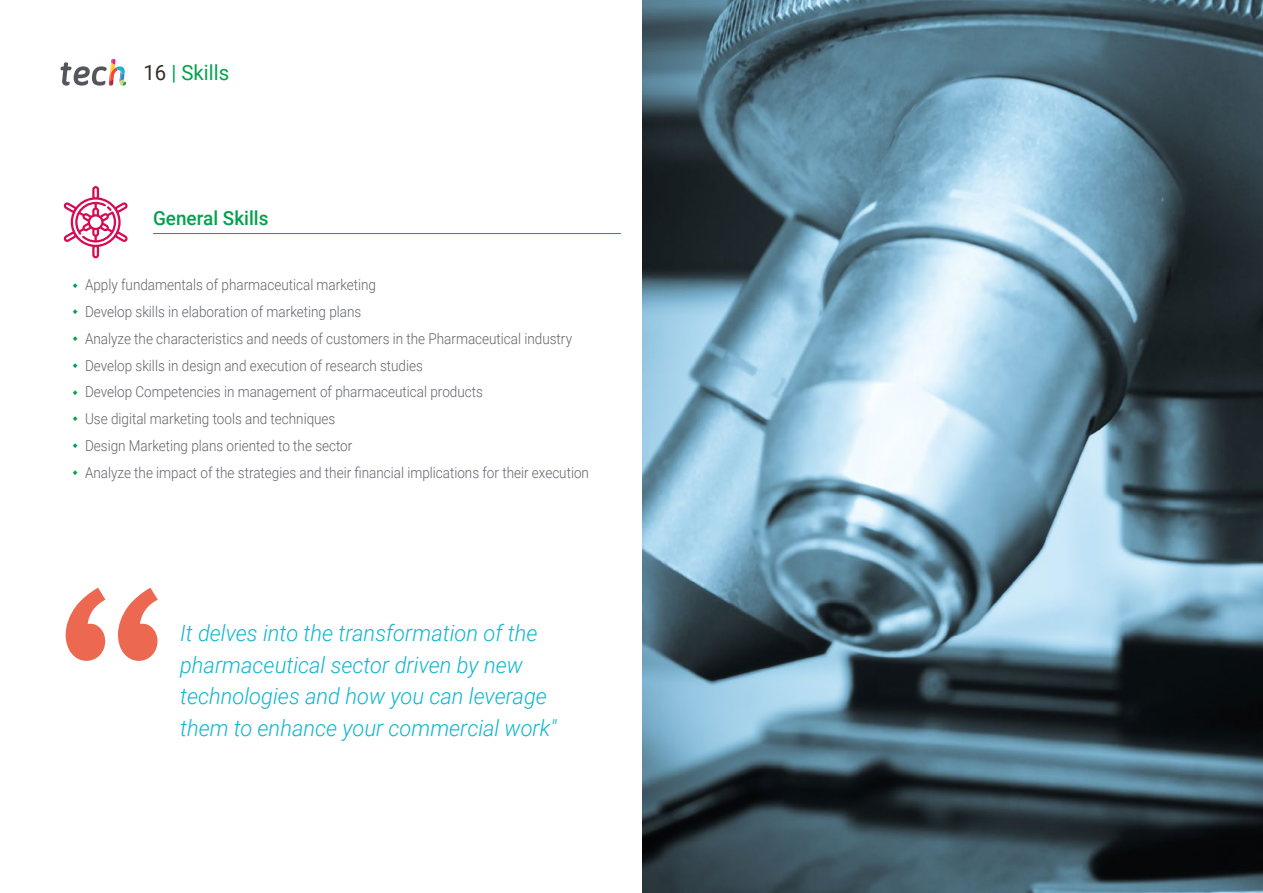
<style>
.page{position:relative;width:1263px;height:893px;background:#fff}
.page>*{position:absolute;margin:0;border:0;box-sizing:border-box;transform-origin:0 0}
.t1{font:italic 300 22.5px/31.5px "Roboto";color:#0fb6cf}
.t2{font:21px "Roboto";color:#04a14d}
.t3{font:500 19.5px "Roboto";color:#04a14d}
.t4{font:300 15px/26.7px "Roboto";color:#61646a;scale:.9 1}
.s1{color:#312e20}
</style>
<div class="page">
<svg style="left:61px;top:59px;width:65px;height:27px"></svg>
<hr style="left:153px;top:233px;width:468px;height:1px;background:#04a14d">
<svg style="left:63px;top:186px;width:65px;height:72px"></svg>
<svg style="left:66px;top:588px;width:92px;height:73px"></svg>
<img style="left:642px;top:0;width:621px;height:893px">
<h2 class="t2" style="left:144px;top:57px;width:87px"><span class="s1">16</span> | Skills</h2>
<h3 class="t3" style="left:153px;top:205px;width:117px">General Skills</h3>
<p class="t4" style="left:85px;top:271px;width:561px">Apply fundamentals of pharmaceutical marketing<br>Develop skills in elaboration of marketing plans<br>Analyze the characteristics and needs of customers in the Pharmaceutical industry Develop skills in design and execution of research studies<br>Develop Competencies in management of pharmaceutical products<br>Use digital marketing tools and techniques<br>Design Marketing plans oriented to the sector<br>Analyze the impact of the strategies and their financial implications for their execution</p>
<h1 class="t1" style="left:180px;top:617px;width:378px">It delves into the transformation of the pharmaceutical sector driven by new technologies and how you can leverage them to enhance your commercial work"</h1>
</div>
